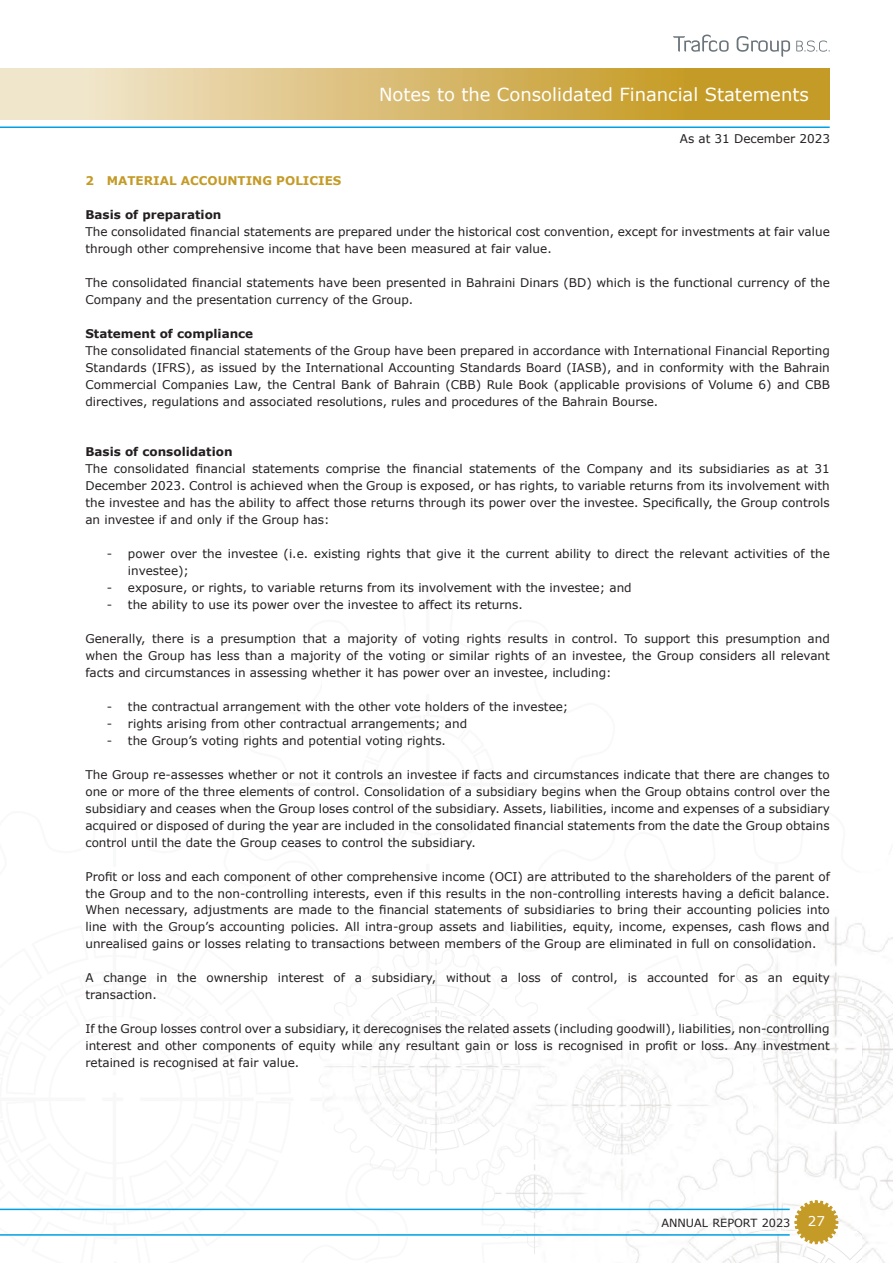
<style>
.page{position:relative;width:893px;height:1263px;background:#fff}
.page>*{position:absolute;margin:0;border:0;box-sizing:border-box;transform-origin:0 0}
.t1{font:18px "Verdana";color:#fff}
.t2{font:13.5px "Verdana";color:#fff}
.t3{font:12px/17px "Verdana";color:#231f20;text-align:justify}
.t4{font:700 12px "Verdana";color:#231f20}
.t5{font:700 12px "Verdana";color:#c59b27}
.t6{font:11.25px "Verdana";color:#231f20}
</style>
<div class="page">
<img style="left:0;top:917px;width:893px;height:345px">
<svg style="left:795px;top:1200px;width:43px;height:43px"></svg>
<svg style="left:673px;top:35px;width:157px;height:22px"></svg>
<svg style="left:0;top:68px;width:830px;height:51px;background:#d9bc72"></svg>
<hr style="left:0;top:126px;width:830px;height:2px;background:#00a1e3">
<hr style="left:0;top:1208px;width:790px;height:1px;background:#00a1e3">
<hr style="left:0;top:1233px;width:790px;height:2px;background:#00a1e3">
<h1 class="t1" style="left:379px;top:82px;width:431px">Notes to the Consolidated Financial Statements</h1>
<p class="t3" style="left:680px;top:129px;width:152px">As at 31 December 2023</p>
<p class="t5" style="left:85px;top:173px;width:258px">2 MATERIAL ACCOUNTING POLICIES</p>
<p class="t4" style="left:85px;top:207px;width:138px">Basis of preparation</p>
<p class="t3" style="left:85px;top:223px;width:746px">The consolidated financial statements are prepared under the historical cost convention, except for investments at fair value through other comprehensive income that have been measured at fair value.</p>
<p class="t3" style="left:85px;top:273px;width:746px">The consolidated financial statements have been presented in Bahraini Dinars (BD) which is the functional currency of the<br>Company and the presentation currency of the Group.</p>
<p class="t4" style="left:85px;top:325px;width:169px">Statement of compliance</p>
<p class="t3" style="left:85px;top:341px;width:746px">The consolidated financial statements of the Group have been prepared in accordance with International Financial Reporting Standards (IFRS), as issued by the International Accounting Standards Board (IASB), and in conformity with the Bahrain Commercial Companies Law, the Central Bank of Bahrain (CBB) Rule Book (applicable provisions of Volume 6) and CBB directives, regulations and associated resolutions, rules and procedures of the Bahrain Bourse.</p>
<p class="t4" style="left:85px;top:444px;width:149px">Basis of consolidation</p>
<p class="t3" style="left:85px;top:460px;width:746px">The consolidated financial statements comprise the financial statements of the Company and its subsidiaries as at 31<br>December 2023. Control is achieved when the Group is exposed, or has rights, to variable returns from its involvement with the investee and has the ability to affect those returns through its power over the investee. Specifically, the Group controls an investee if and only if the Group has:</p>
<p class="t3" style="left:128px;top:545px;width:703px;text-indent:-21px">- power over the investee (i.e. existing rights that give it the current ability to direct the relevant activities of the investee);</p>
<p class="t3" style="left:107px;top:579px;width:526px">- exposure, or rights, to variable returns from its involvement with the investee; and</p>
<p class="t3" style="left:107px;top:596px;width:418px">- the ability to use its power over the investee to affect its returns.</p>
<p class="t3" style="left:85px;top:629px;width:746px">Generally, there is a presumption that a majority of voting rights results in control. To support this presumption and when the Group has less than a majority of the voting or similar rights of an investee, the Group considers all relevant facts and circumstances in assessing whether it has power over an investee, including:</p>
<p class="t3" style="left:107px;top:697px;width:463px">- the contractual arrangement with the other vote holders of the investee;</p>
<p class="t3" style="left:107px;top:714px;width:362px">- rights arising from other contractual arrangements; and</p>
<p class="t3" style="left:107px;top:731px;width:341px">- the Group’s voting rights and potential voting rights.</p>
<p class="t3" style="left:85px;top:765px;width:746px">The Group re-assesses whether or not it controls an investee if facts and circumstances indicate that there are changes to one or more of the three elements of control. Consolidation of a subsidiary begins when the Group obtains control over the subsidiary and ceases when the Group loses control of the subsidiary. Assets, liabilities, income and expenses of a subsidiary acquired or disposed of during the year are included in the consolidated financial statements from the date the Group obtains control until the date the Group ceases to control the subsidiary.</p>
<p class="t3" style="left:85px;top:867px;width:746px">Profit or loss and each component of other comprehensive income (OCI) are attributed to the shareholders of the parent of the Group and to the non-controlling interests, even if this results in the non-controlling interests having a deficit balance.<br>When necessary, adjustments are made to the financial statements of subsidiaries to bring their accounting policies into line with the Group’s accounting policies. All intra-group assets and liabilities, equity, income, expenses, cash flows and unrealised gains or losses relating to transactions between members of the Group are eliminated in full on consolidation.</p>
<p class="t3" style="left:85px;top:969px;width:746px">A change in the ownership interest of a subsidiary, without a loss of control, is accounted for as an equity transaction.</p>
<p class="t3" style="left:85px;top:1019px;width:746px">If the Group losses control over a subsidiary, it derecognises the related assets (including goodwill), liabilities, non-controlling interest and other components of equity while any resultant gain or loss is recognised in profit or loss. Any investment retained is recognised at fair value.</p>
<p class="t6" style="left:661px;top:1215px;width:130px">ANNUAL REPORT 2023</p>
<p class="t2" style="left:808px;top:1212px;width:19px">27</p>
</div>
